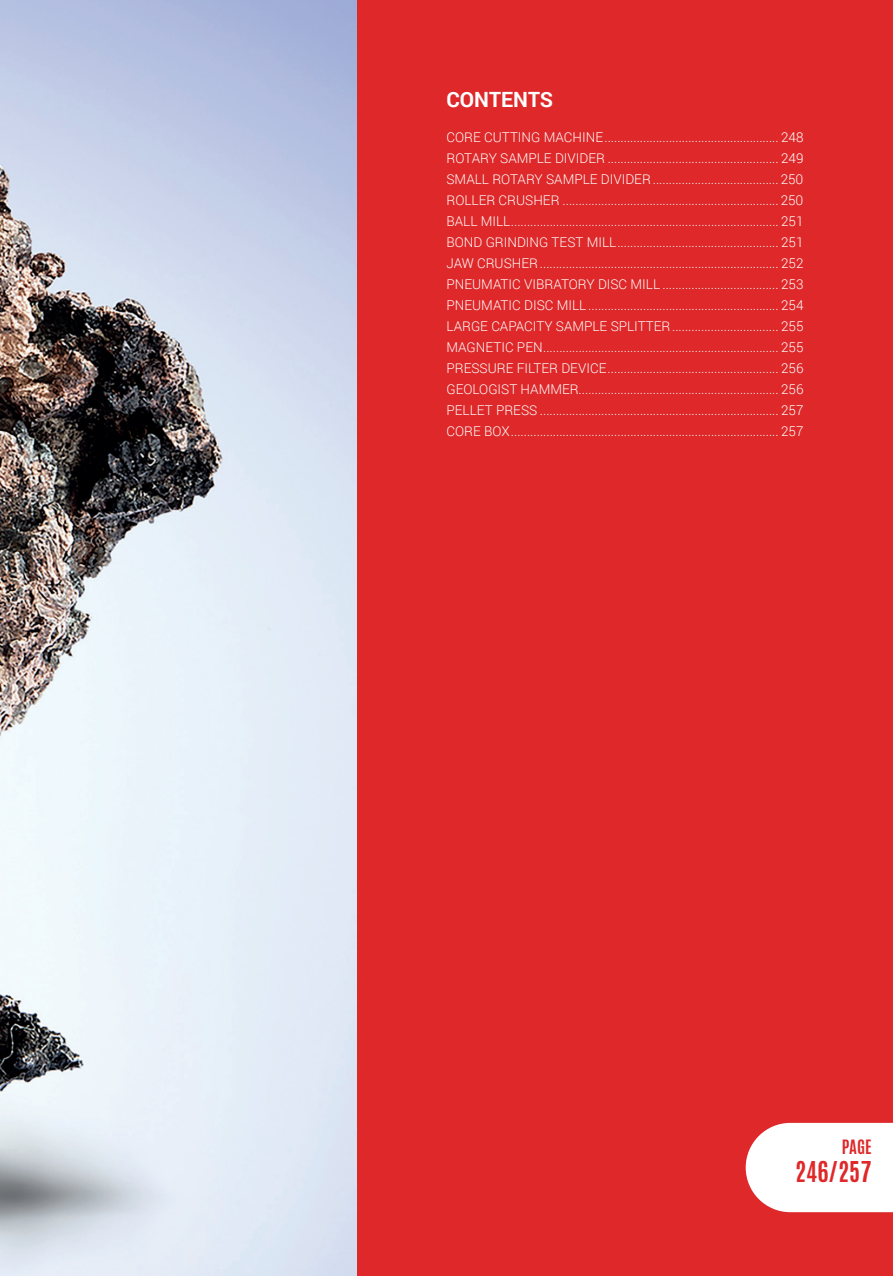
<style>
.page{position:relative;width:893px;height:1276px;background:#fff}
.page>*{position:absolute;margin:0;border:0;box-sizing:border-box;transform-origin:0 0}
.t1{font:700 24px "Antonio";color:#de2829}
.t2{font:700 21px "Roboto";color:#fff}
.t3{font:700 16.5px "Antonio";color:#de2829}
.t4{font:300 13.5px/21px "Roboto";color:#fff;text-align:justify}
</style>
<div class="page">
<img style="left:0;top:0;width:357px;height:1276px">
<div style="left:357px;top:0;width:536px;height:1276px;background:#de2829"></div>
<svg style="left:746px;top:1123px;width:147px;height:89px;background:#fcf0f0"></svg>
<h2 class="t2" style="left:446px;top:85px;width:108px">CONTENTS</h2>
<p class="t4" style="left:446px;top:126px;width:359px">CORE CUTTING MACHINE...................................................... 248<br>ROTARY SAMPLE DIVIDER ..................................................... 249<br>SMALL ROTARY SAMPLE DIVIDER....................................... 250<br>ROLLER CRUSHER ................................................................... 250<br>BALL MILL................................................................................... 251<br>BOND GRINDING TEST MILL.................................................. 251<br>JAW CRUSHER.......................................................................... 252<br>PNEUMATIC VIBRATORY DISC MILL .................................... 253<br>PNEUMATIC DISC MILL ........................................................... 254<br>LARGE CAPACITY SAMPLE SPLITTER................................. 255<br>MAGNETIC PEN......................................................................... 255<br>PRESSURE FILTER DEVICE..................................................... 256<br>GEOLOGIST HAMMER.............................................................. 256<br>PELLET PRESS .......................................................................... 257<br>CORE BOX................................................................................... 257</p>
<p class="t3" style="left:842px;top:1134px;width:31px">PAGE</p>
<h1 class="t1" style="left:795px;top:1153px;width:78px">246/257</h1>
</div>
